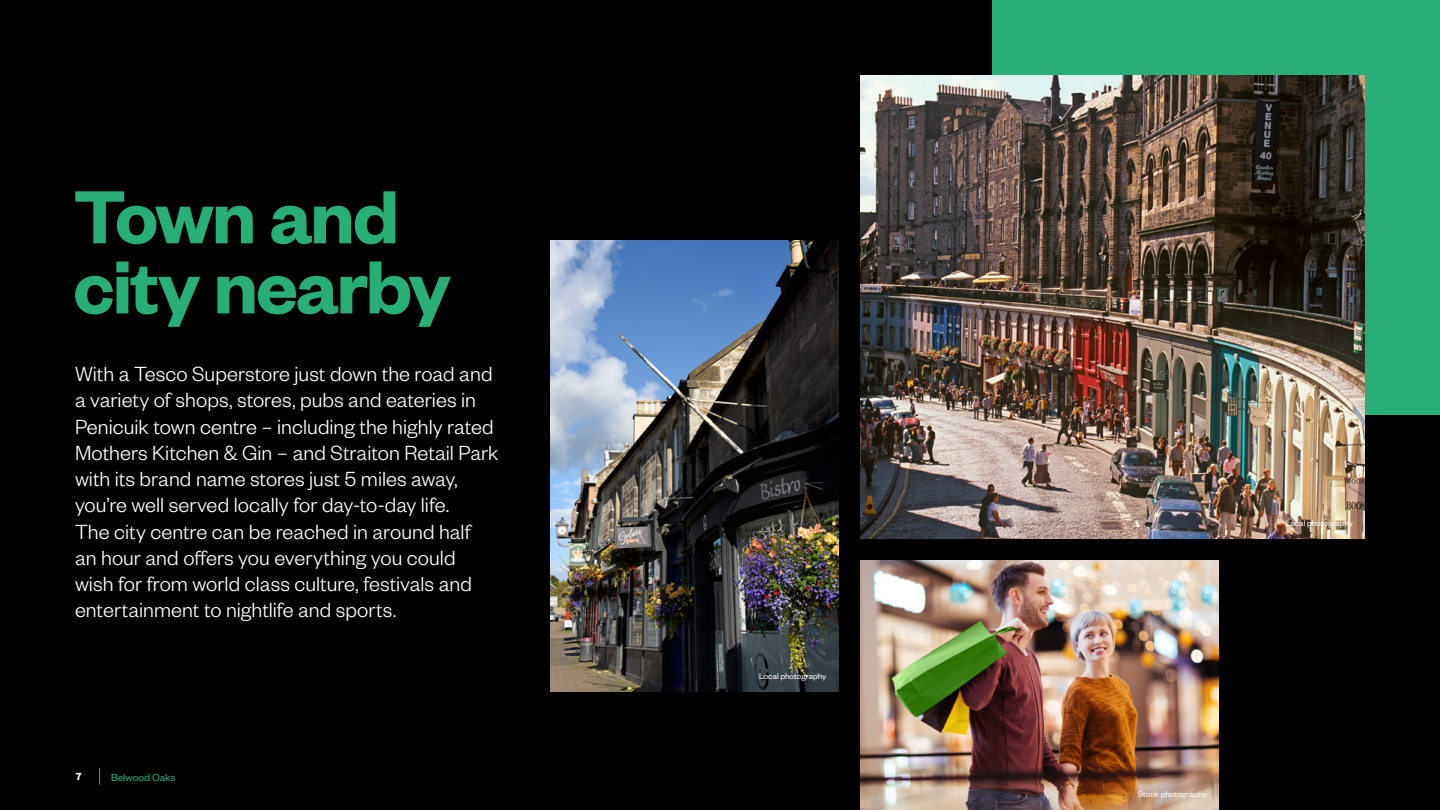
<style>
.page{position:relative;width:1440px;height:810px;background:#000}
.page>*{position:absolute;margin:0;border:0;box-sizing:border-box;transform-origin:0 0}
.t1{font:82.5px/70.1px "Founders Grotesk Sm Bd";letter-spacing:-.025em;color:#28af78}
.t2{font:300 22.5px/26.2px "Founders Grotesk";color:#fff}
.t3{font:11.25px "Founders Grotesk";color:#28af78}
.t4{font:11.25px "Founders Grotesk Sm Bd";color:#fff}
.t5{font:9px "Founders Grotesk";color:#fff}
</style>
<div class="page">
<svg style="left:99px;top:768px;width:1px;height:17px"></svg>
<div style="left:992px;top:1px;width:448px;height:414px;background:#28af78"></div>
<img style="left:861px;top:75px;width:504px;height:464px">
<img style="left:861px;top:561px;width:358px;height:249px">
<img style="left:550px;top:240px;width:288px;height:452px">
<h1 class="t1" style="left:73px;top:178px;width:379px">Town and city nearby</h1>
<p class="t2" style="left:75px;top:360px;width:425px">With a Tesco Superstore just down the road and a variety of shops, stores, pubs and eateries in Penicuik town centre – including the highly rated Mothers Kitchen &amp; Gin – and Straiton Retail Park with its brand name stores just 5 miles away, you’re well served locally for day-to-day life.<br>The city centre can be reached in around half<br>an hour and offers you everything you could wish for from world class culture, festivals and entertainment to nightlife and sports.</p>
<p class="t4" style="left:76px;top:770px;width:7px">7</p>
<p class="t3" style="left:111px;top:770px;width:66px">Belwood Oaks</p>
<p class="t5" style="left:759px;top:671px;width:69px">Local photography</p>
<p class="t5" style="left:1286px;top:518px;width:69px">Local photography</p>
<p class="t5" style="left:1138px;top:789px;width:70px">Stock photography</p>
</div>
